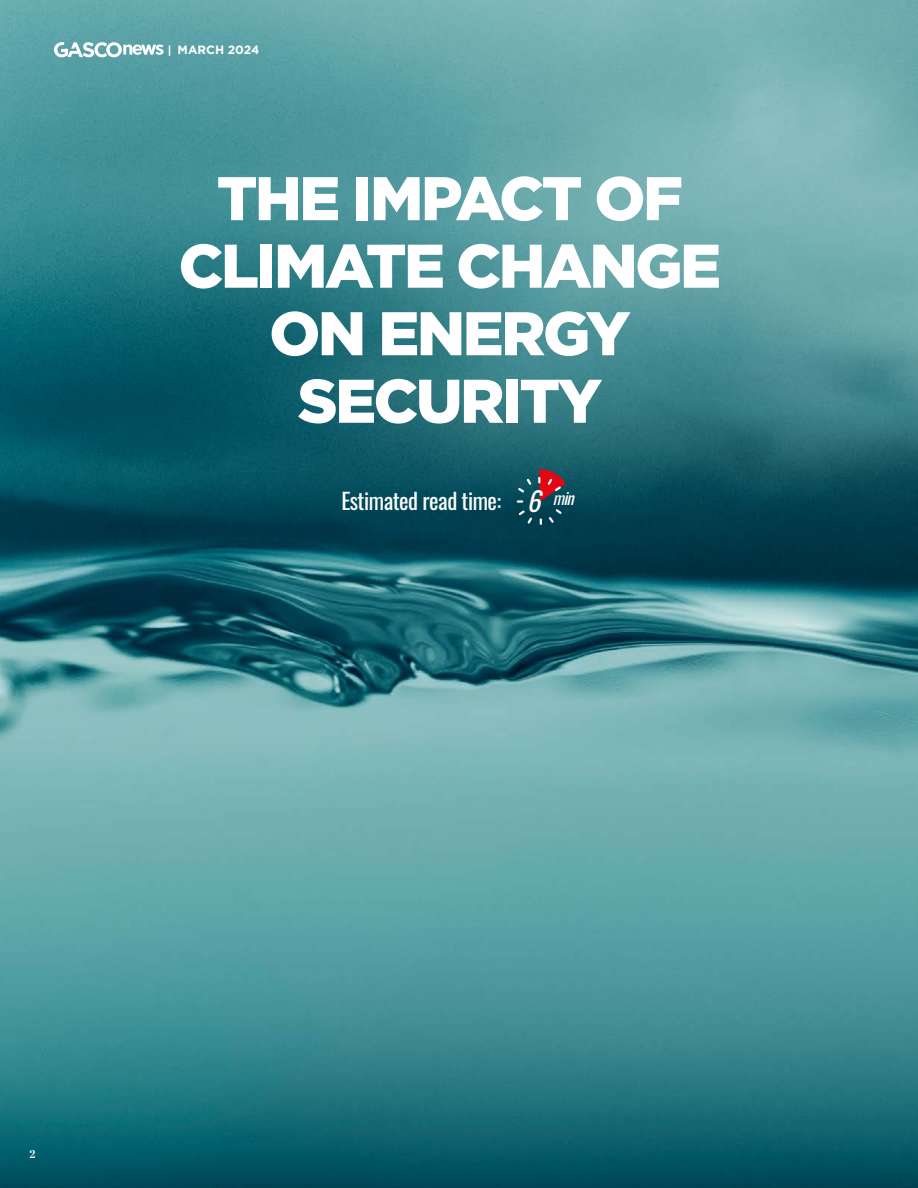
<style>
.page{position:relative;width:918px;height:1188px;background:#fff}
.page>*{position:absolute;margin:0;border:0;box-sizing:border-box;transform-origin:0 0}
.t1{font:900 61.5px/67.5px "Gotham";letter-spacing:-.04em;color:#fff;text-align:center}
.t2{font:22.5px "Oswald";letter-spacing:-.02em;color:#fdfcfc}
.t3{font:700 12px "Gotham";color:#fff}
.t4{font:700 12px "Chronicle Deck Cond";color:#fff}
.s1{font-style:italic;font-size:26.85px;color:#fefdfe}
</style>
<div class="page">
<img style="left:0;top:0;width:918px;height:1188px">
<svg style="left:54px;top:42px;width:116px;height:15px"></svg>
<svg style="left:516px;top:469px;width:50px;height:56px;background:#384754"></svg>
<p class="t3" style="left:178px;top:42px;width:83px">MARCH 2024</p>
<p class="t1" style="left:179px;top:164px;width:544px">THE IMPACT OF<br>CLIMATE CHANGE<br>ON ENERGY<br>SECURITY</p>
<p class="t2" style="left:341px;top:481px;width:240px">Estimated read time: <span class="s1">6</span> <sup>min</sup></p>
<p class="t4" style="left:29px;top:1145px;width:7px">2</p>
</div>
